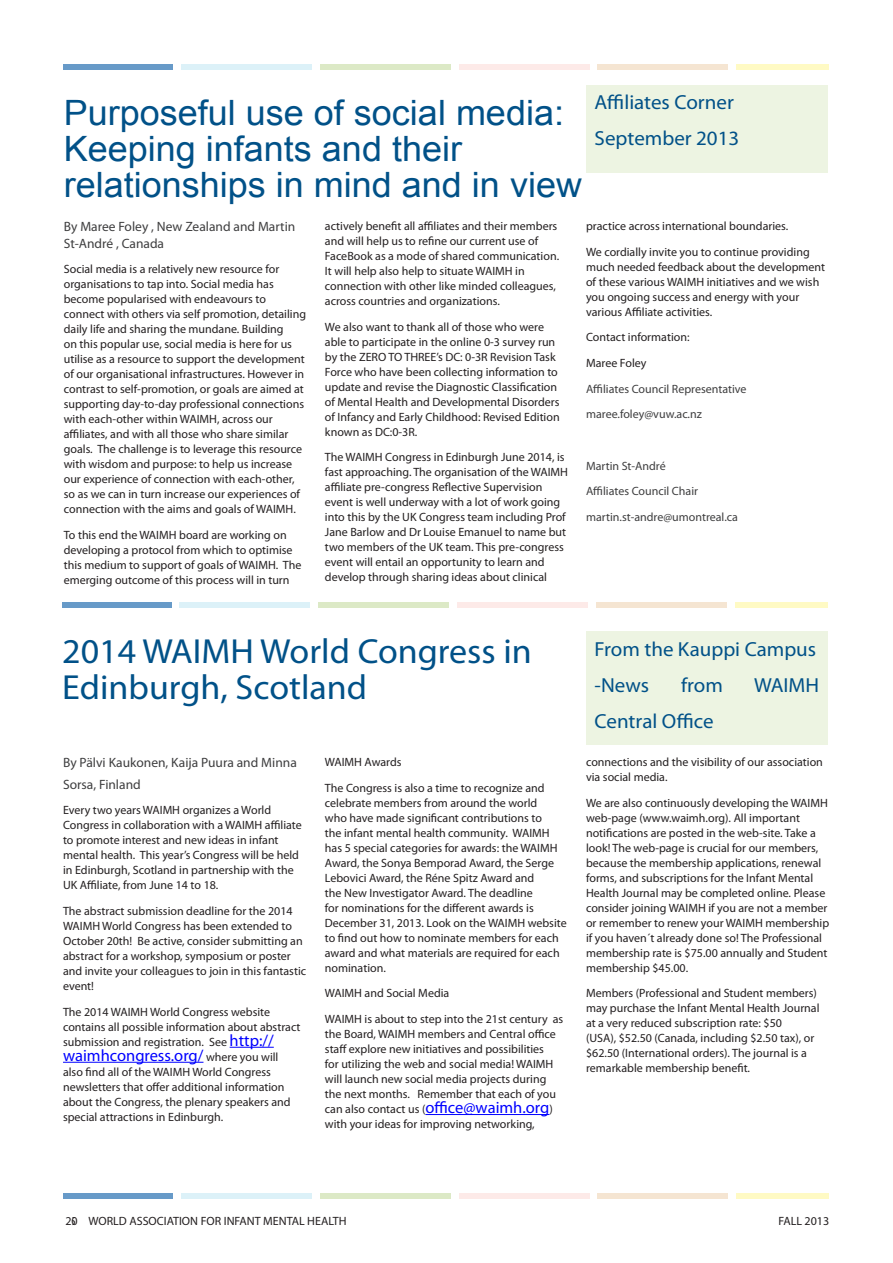
<style>
.page{position:relative;width:893px;height:1263px;background:#fff}
.page>*{position:absolute;margin:0;border:0;box-sizing:border-box;transform-origin:0 0}
.h_1{font:34.95px/36px "Arial";color:#015188}
.h_1-2{font:34.95px/36px "Myriad Pro";color:#015188}
.h_1-3{font:20.4px "Myriad Pro";color:#015188}
.body_text_8_pt{font:16.5px "Myriad Pro";color:#00f}
.author{font:13.5px/16.5px "Myriad Pro";color:#3e3e3f}
.body_text_8_pt-2{font:12px/15px "Myriad Pro";color:#231f20}
.body_text_8_pt-3{font:12px "Myriad Pro";color:#3e3e3f}
.s1{font-size:16.5px;color:#00f}
.s2{font-size:12px;color:#231f20}
</style>
<div class="page">
<div style="left:64px;top:64px;width:109px;height:5px;background:#679ac8"></div>
<div style="left:181px;top:64px;width:131px;height:5px;background:#dcf1f8"></div>
<div style="left:320px;top:64px;width:130px;height:5px;background:#dce9c6"></div>
<div style="left:459px;top:64px;width:130px;height:5px;background:#fdeae8"></div>
<div style="left:598px;top:64px;width:130px;height:5px;background:#f5e5d2"></div>
<div style="left:736px;top:64px;width:93px;height:5px;background:#fffac4"></div>
<div style="left:64px;top:1193px;width:109px;height:5px;background:#679ac8"></div>
<div style="left:181px;top:1193px;width:131px;height:5px;background:#dcf1f8"></div>
<div style="left:320px;top:1193px;width:130px;height:5px;background:#dce9c6"></div>
<div style="left:459px;top:1193px;width:130px;height:5px;background:#fdeae8"></div>
<div style="left:598px;top:1193px;width:130px;height:5px;background:#f5e5d2"></div>
<div style="left:736px;top:1193px;width:93px;height:5px;background:#fffac4"></div>
<div style="left:586px;top:85px;width:242px;height:87px;background:#edf4e2"></div>
<hr style="left:230px;top:1047px;width:44px;height:1px;background:#00f">
<hr style="left:63px;top:1062px;width:140px;height:1px;background:#00f">
<hr style="left:425px;top:1114px;width:124px;height:1px;background:#00f">
<div style="left:586px;top:631px;width:242px;height:114px;background:#edf4e2"></div>
<div style="left:62px;top:602px;width:109px;height:6px;background:#679ac8"></div>
<div style="left:180px;top:602px;width:130px;height:6px;background:#dcf1f8"></div>
<div style="left:319px;top:602px;width:130px;height:6px;background:#dce9c6"></div>
<div style="left:457px;top:602px;width:131px;height:6px;background:#fdeae8"></div>
<div style="left:596px;top:602px;width:130px;height:6px;background:#f5e5d2"></div>
<div style="left:735px;top:602px;width:93px;height:6px;background:#fffac4"></div>
<p class="h_1" style="left:64px;top:95px;width:520px">Purposeful use of social media:<br>Keeping infants and their relationships in mind and in view</p>
<p class="h_1-3" style="left:595px;top:90px;width:141px">Affiliates Corner</p>
<p class="h_1-3" style="left:595px;top:126px;width:146px">September 2013</p>
<p class="author" style="left:64px;top:218px;width:233px">By Maree Foley , New Zealand and Martin<br>St-André , Canada</p>
<p class="body_text_8_pt-2" style="left:64px;top:262px;width:244px">Social media is a relatively new resource for organisations to tap into. Social media has become popularised with endeavours to connect with others via self promotion, detailing daily life and sharing the mundane. Building<br>on this popular use, social media is here for us utilise as a resource to support the development of our organisational infrastructures. However in contrast to self-promotion, or goals are aimed at supporting day-to-day professional connections with each-other within WAIMH, across our affiliates, and with all those who share similar goals. The challenge is to leverage this resource with wisdom and purpose: to help us increase our experience of connection with each-other, so as we can in turn increase our experiences of connection with the aims and goals of WAIMH.</p>
<p class="body_text_8_pt-2" style="left:64px;top:527px;width:239px">To this end the WAIMH board are working on developing a protocol from which to optimise this medium to support of goals of WAIMH. The emerging outcome of this process will in turn</p>
<p class="body_text_8_pt-2" style="left:325px;top:218px;width:236px">actively benefit all affiliates and their members and will help us to refine our current use of FaceBook as a mode of shared communication.<br>It will help also help to situate WAIMH in connection with other like minded colleagues, across countries and organizations.</p>
<p class="body_text_8_pt-2" style="left:325px;top:319px;width:236px">We also want to thank all of those who were able to participate in the online 0-3 survey run by the ZERO TO THREE’s DC: 0-3R Revision Task Force who have been collecting information to update and revise the Diagnostic Classification of Mental Health and Developmental Disorders of Infancy and Early Childhood: Revised Edition known as DC:0-3R.</p>
<p class="body_text_8_pt-2" style="left:325px;top:450px;width:245px">The WAIMH Congress in Edinburgh June 2014, is fast approaching. The organisation of the WAIMH affiliate pre-congress Reflective Supervision event is well underway with a lot of work going into this by the UK Congress team including Prof Jane Barlow and Dr Louise Emanuel to name but two members of the UK team. This pre-congress event will entail an opportunity to learn and develop through sharing ideas about clinical</p>
<p class="body_text_8_pt-2" style="left:586px;top:218px;width:204px">practice across international boundaries.</p>
<p class="body_text_8_pt-2" style="left:586px;top:244px;width:241px">We cordially invite you to continue providing much needed feedback about the development of these various WAIMH initiatives and we wish you ongoing success and energy with your various Affiliate activities.</p>
<p class="body_text_8_pt-2" style="left:586px;top:330px;width:105px">Contact information:</p>
<p class="body_text_8_pt-2" style="left:586px;top:355px;width:62px">Maree Foley</p>
<p class="body_text_8_pt-3" style="left:586px;top:381px;width:162px">Affiliates Council Representative</p>
<p class="body_text_8_pt-3" style="left:586px;top:407px;width:117px">maree.foley@vuw.ac.nz</p>
<p class="body_text_8_pt-3" style="left:586px;top:458px;width:81px">Martin St-André</p>
<p class="body_text_8_pt-3" style="left:586px;top:484px;width:114px">Affiliates Council Chair</p>
<p class="body_text_8_pt-3" style="left:586px;top:509px;width:153px">martin.st-andre@umontreal.ca</p>
<p class="h_1-2" style="left:62px;top:632px;width:471px">2014 WAIMH World Congress in<br>Edinburgh, Scotland</p>
<p class="author" style="left:63px;top:751px;width:235px;line-height:21.6px">By Pälvi Kaukonen, Kaija Puura and Minna<br>Sorsa, Finland</p>
<p class="body_text_8_pt-2" style="left:63px;top:802px;width:240px">Every two years WAIMH organizes a World Congress in collaboration with a WAIMH affiliate to promote interest and new ideas in infant mental health. This year’s Congress will be held in Edinburgh, Scotland in partnership with the UK Affiliate, from June 14 to 18.</p>
<p class="body_text_8_pt-2" style="left:63px;top:903px;width:245px">The abstract submission deadline for the 2014<br>WAIMH World Congress has been extended to October 20th! Be active, consider submitting an abstract for a workshop, symposium or poster and invite your colleagues to join in this fantastic event!</p>
<p class="body_text_8_pt-2" style="left:63px;top:1004px;width:239px">The 2014 WAIMH World Congress website contains all possible information about abstract submission and registration. See <span class="s1">http://</span></p>
<p class="body_text_8_pt" style="left:63px;top:1045px;width:217px">waimhcongress.org/ <span class="s2">where you will</span></p>
<p class="body_text_8_pt-2" style="left:63px;top:1064px;width:229px">also find all of the WAIMH World Congress newsletters that offer additional information about the Congress, the plenary speakers and special attractions in Edinburgh.</p>
<p class="body_text_8_pt-2" style="left:325px;top:754px;width:78px">WAIMH Awards</p>
<p class="body_text_8_pt-2" style="left:325px;top:780px;width:243px">The Congress is also a time to recognize and celebrate members from around the world<br>who have made significant contributions to<br>the infant mental health community. WAIMH has 5 special categories for awards: the WAIMH Award, the Sonya Bemporad Award, the Serge Lebovici Award, the Réne Spitz Award and<br>the New Investigator Award. The deadline<br>for nominations for the different awards is December 31, 2013. Look on the WAIMH website to find out how to nominate members for each award and what materials are required for each nomination.</p>
<p class="body_text_8_pt-2" style="left:325px;top:985px;width:126px">WAIMH and Social Media</p>
<p class="body_text_8_pt-2" style="left:325px;top:1011px;width:240px">WAIMH is about to step into the 21st century as the Board, WAIMH members and Central office staff explore new initiatives and possibilities<br>for utilizing the web and social media! WAIMH will launch new social media projects during the next months. Remember that each of you can also contact us (<span class="s1">office@waimh.org</span>) with your ideas for improving networking,</p>
<p class="h_1-3" style="left:595px;top:636px;width:223px">From the Kauppi Campus</p>
<p class="h_1-3" style="left:595px;top:672px;width:56px">-News</p>
<p class="h_1-3" style="left:681px;top:672px;width:43px">from</p>
<p class="h_1-3" style="left:754px;top:672px;width:67px">WAIMH</p>
<p class="h_1-3" style="left:595px;top:708px;width:121px">Central Office</p>
<p class="body_text_8_pt-2" style="left:586px;top:754px;width:238px">connections and the visibility of our association via social media.</p>
<p class="body_text_8_pt-2" style="left:586px;top:795px;width:245px">We are also continuously developing the WAIMH web-page (www.waimh.org). All important notifications are posted in the web-site. Take a look! The web-page is crucial for our members, because the membership applications, renewal forms, and subscriptions for the Infant Mental Health Journal may be completed online. Please consider joining WAIMH if you are not a member or remember to renew your WAIMH membership if you haven´t already done so! The Professional membership rate is $75.00 annually and Student membership $45.00.</p>
<p class="body_text_8_pt-2" style="left:586px;top:985px;width:235px">Members (Professional and Student members) may purchase the Infant Mental Health Journal at a very reduced subscription rate: $50<br>(USA), $52.50 (Canada, including $2.50 tax), or $62.50 (International orders). The journal is a remarkable membership benefit.</p>
<p class="body_text_8_pt-2" style="left:64px;top:1213px;width:284px">15 WORLD ASSOCIATION FOR INFANT MENTAL HEALTH</p>
<p class="body_text_8_pt-2" style="left:778px;top:1213px;width:52px">FALL 2013</p>
<p class="body_text_8_pt-2" style="left:65px;top:1213px;width:14px">20</p>
</div>
